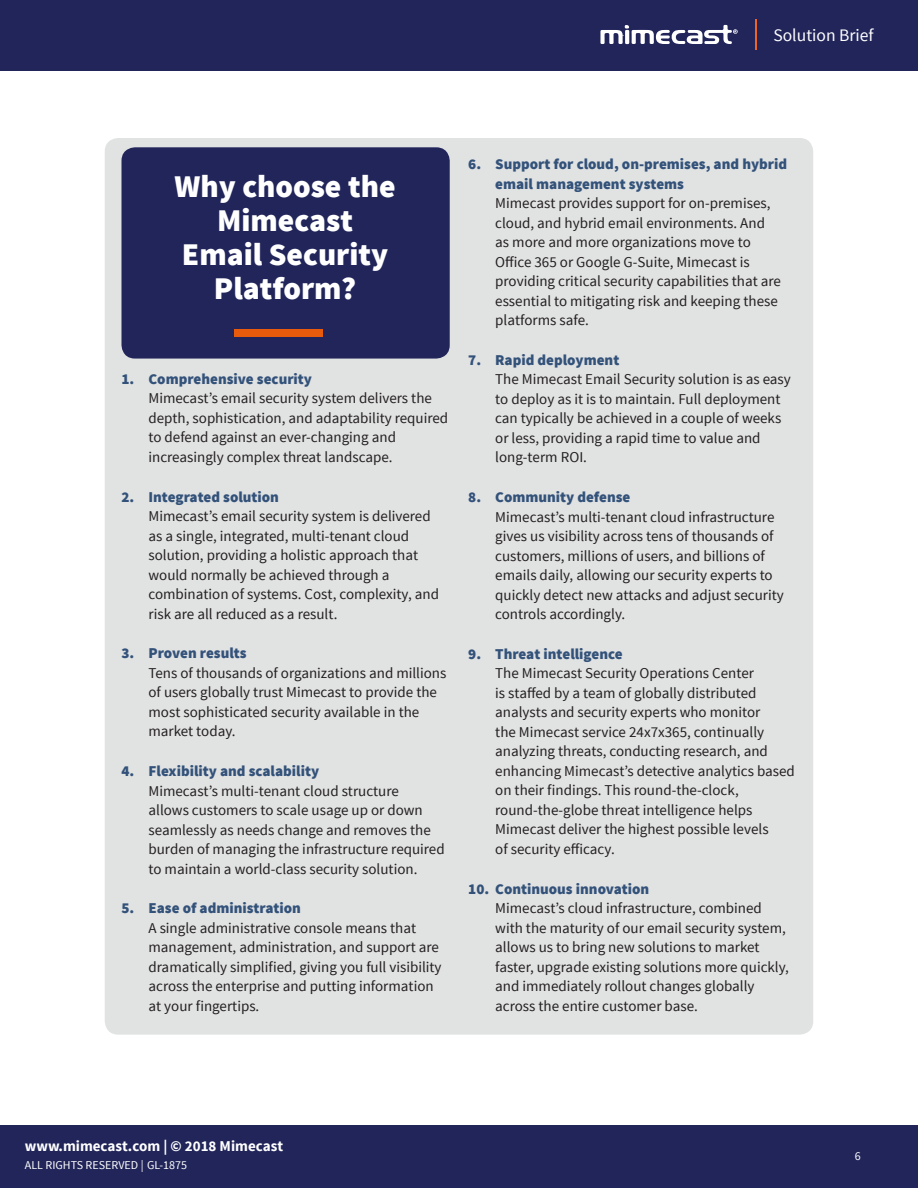
<style>
.page{position:relative;width:918px;height:1188px;background:#fff}
.page>*{position:absolute;margin:0;border:0;box-sizing:border-box;transform-origin:0 0}
.Breakout_-_Headline{font:900 31.5px "Source Sans Pro";color:#fff}
.t1{font:17.55px "Source Sans Pro";color:#fff}
.t2{font:15px/19.5px "Source Sans Pro";color:#231f20}
.t3{font:700 15px "Source Sans Pro";color:#fff}
.t4{font:12px "Source Sans Pro";color:#fff}
.s1{font-weight:900;color:#33527a}
</style>
<div class="page">
<div style="left:0;top:0;width:918px;height:71px;background:#21255a"></div>
<svg style="left:600px;top:25px;width:138px;height:19px"></svg>
<hr style="left:755px;top:19px;width:1px;height:31px;background:#ef6422">
<div style="left:0;top:1126px;width:918px;height:62px;background:#21255a"></div>
<div style="left:105px;top:138px;width:708px;height:897px;background:#e1e2e2;border-radius:14px"></div>
<div style="left:122px;top:147px;width:328px;height:212px;background:#21255a;border-radius:14px"></div>
<div style="left:234px;top:330px;width:89px;height:7px;background:#e85b0d"></div>
<p class="t1" style="left:773px;top:24px;width:102px">Solution Brief</p>
<p class="Breakout_-_Headline" style="left:174px;top:166px;width:223px">Why choose the</p>
<p class="Breakout_-_Headline" style="left:217px;top:200px;width:137px">Mimecast</p>
<p class="Breakout_-_Headline" style="left:182px;top:234px;width:208px">Email Security</p>
<p class="Breakout_-_Headline" style="left:214px;top:268px;width:144px">Platform?</p>
<p class="t2" style="left:148px;top:369px;width:301px;text-indent:-27px"><span class="s1">1. Comprehensive security<br></span>Mimecast’s email security system delivers the depth, sophistication, and adaptability required to defend against an ever-changing and increasingly complex threat landscape.</p>
<p class="t2" style="left:148px;top:487px;width:292px;text-indent:-27px"><span class="s1">2. Integrated solution<br></span>Mimecast’s email security system is delivered as a single, integrated, multi-tenant cloud solution, providing a holistic approach that would normally be achieved through a combination of systems. Cost, complexity, and risk are all reduced as a result.</p>
<p class="t2" style="left:148px;top:644px;width:299px;text-indent:-27px"><span class="s1">3. Proven results<br></span>Tens of thousands of organizations and millions of users globally trust Mimecast to provide the most sophisticated security available in the market today.</p>
<p class="t2" style="left:148px;top:762px;width:298px;text-indent:-27px"><span class="s1">4. Flexibility and scalability<br></span>Mimecast’s multi-tenant cloud structure<br>allows customers to scale usage up or down seamlessly as needs change and removes the burden of managing the infrastructure required to maintain a world-class security solution.</p>
<p class="t2" style="left:148px;top:899px;width:295px;text-indent:-27px"><span class="s1">5. Ease of administration<br></span>A single administrative console means that management, administration, and support are dramatically simplified, giving you full visibility across the enterprise and putting information at your fingertips.</p>
<p class="t2" style="left:495px;top:155px;width:293px;text-indent:-27px"><span class="s1">6. Support for cloud, on-premises, and hybrid email management systems<br></span>Mimecast provides support for on-premises, cloud, and hybrid email environments. And<br>as more and more organizations move to Office 365 or Google G-Suite, Mimecast is providing critical security capabilities that are essential to mitigating risk and keeping these platforms safe.</p>
<p class="t2" style="left:495px;top:350px;width:297px;text-indent:-27px"><span class="s1">7. Rapid deployment<br></span>The Mimecast Email Security solution is as easy to deploy as it is to maintain. Full deployment can typically be achieved in a couple of weeks or less, providing a rapid time to value and long-term ROI.</p>
<p class="t2" style="left:495px;top:488px;width:290px;text-indent:-27px"><span class="s1">8. Community defense<br></span>Mimecast’s multi-tenant cloud infrastructure gives us visibility across tens of thousands of customers, millions of users, and billions of emails daily, allowing our security experts to quickly detect new attacks and adjust security controls accordingly.</p>
<p class="t2" style="left:495px;top:644px;width:301px;text-indent:-27px"><span class="s1">9. Threat intelligence<br></span>The Mimecast Security Operations Center<br>is staffed by a team of globally distributed analysts and security experts who monitor<br>the Mimecast service 24x7x365, continually analyzing threats, conducting research, and enhancing Mimecast’s detective analytics based on their findings. This round-the-clock, round-the-globe threat intelligence helps Mimecast deliver the highest possible levels<br>of security efficacy.</p>
<p class="t2" style="left:495px;top:879px;width:295px;text-indent:-27px"><span class="s1">10. Continuous innovation<br></span>Mimecast’s cloud infrastructure, combined with the maturity of our email security system, allows us to bring new solutions to market faster, upgrade existing solutions more quickly, and immediately rollout changes globally across the entire customer base.</p>
<p class="t3" style="left:25px;top:1136px;width:260px">www.mimecast.com | © 2018 Mimecast</p>
<p class="t4" style="left:25px;top:1158px;width:164px">ALL RIGHTS RESERVED | GL-1875</p>
<p class="t4" style="left:855px;top:1149px;width:7px">6</p>
</div>
